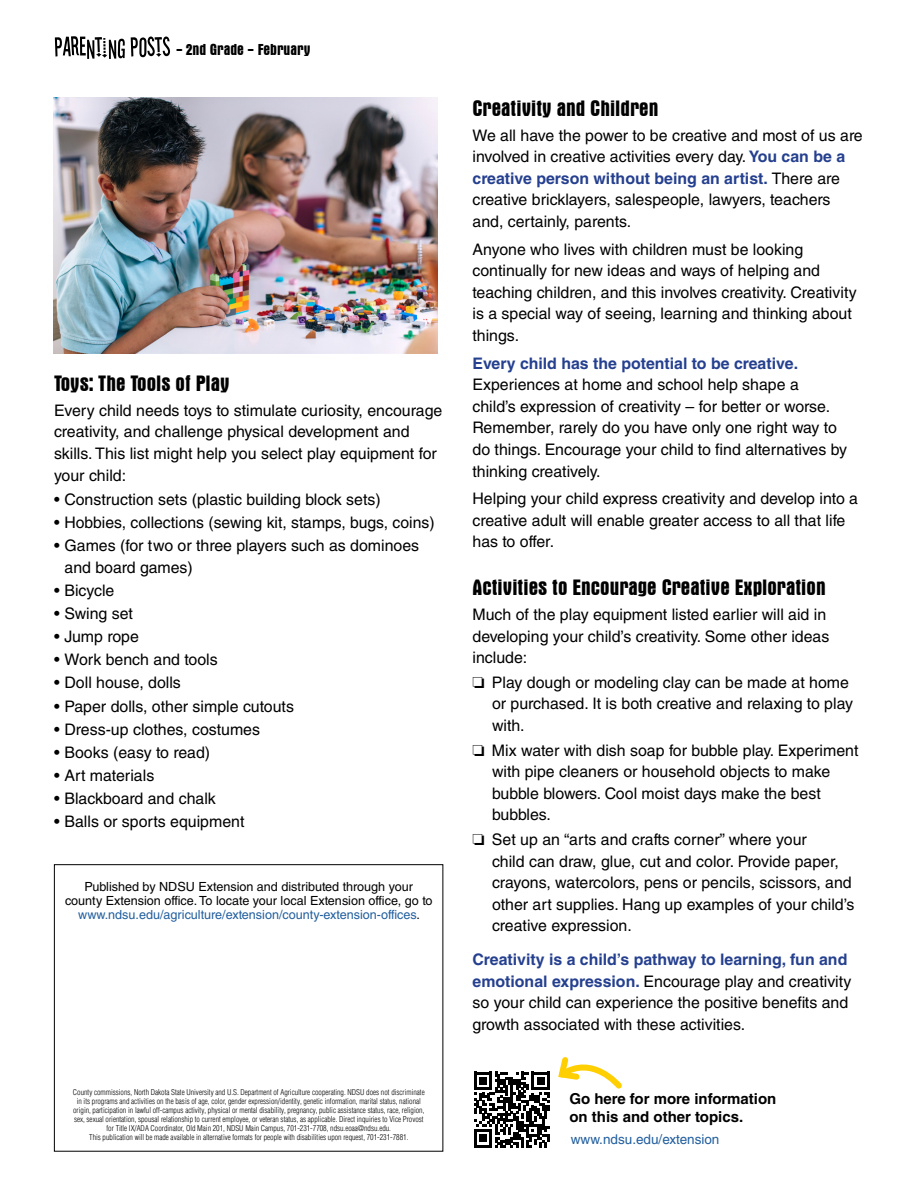
<style>
.page{position:relative;width:918px;height:1188px;background:#fff}
.page>*{position:absolute;margin:0;border:0;box-sizing:border-box;transform-origin:0 0}
.Posts_Subhead{font:700 condensed 22.5px "Aurora BT";color:#000}
.t1{font:700 condensed 16.05px "Aurora BT";color:#000}
.Posts_Body{font:15.9px/21.6px "Helvetica LT Std";color:#000}
.Posts_Numbers{font:15.9px/21.6px "Helvetica LT Std";color:#000}
.Body_Palatino{font:700 15px/18px "Helvetica LT Std";color:#000}
.Body_Palatino-2{font:13.5px "Helvetica LT Std";color:#215e9e}
.t2{font:12.6px/14.2px "Helvetica LT Std";color:#000;text-align:center}
.t3{font:300 condensed 7.8px/9px "Helvetica LT Pro";color:#000;text-align:center}
.s1{color:#215e9e}
.s2{font-weight:700;color:#25408f}
</style>
<div class="page">
<svg style="left:55px;top:36px;width:70px;height:23px"></svg>
<svg style="left:131px;top:37px;width:39px;height:20px"></svg>
<div style="left:54px;top:864px;width:389px;height:288px;border:1px solid #000"></div>
<svg style="left:474px;top:1057px;width:148px;height:91px"></svg>
<img style="left:54px;top:98px;width:383px;height:255px">
<p class="t1" style="left:176px;top:40px;width:136px">- 2nd Grade - February</p>
<p class="Posts_Subhead" style="left:54px;top:371px;width:177px">Toys: The Tools of Play</p>
<p class="Posts_Body" style="left:54px;top:399px;width:390px">Every child needs toys to stimulate curiosity, encourage creativity, and challenge physical development and skills. This list might help you select play equipment for your child:</p>
<p class="Posts_Body" style="left:54px;top:489px;width:328px">• Construction sets (plastic building block sets)</p>
<p class="Posts_Body" style="left:54px;top:512px;width:382px">• Hobbies, collections (sewing kit, stamps, bugs, coins)</p>
<p class="Posts_Body" style="left:64px;top:535px;width:356px;text-indent:-10px">• Games (for two or three players such as dominoes and board games)</p>
<p class="Posts_Body" style="left:54px;top:580px;width:62px">• Bicycle</p>
<p class="Posts_Body" style="left:54px;top:603px;width:81px">• Swing set</p>
<p class="Posts_Body" style="left:54px;top:626px;width:86px">• Jump rope</p>
<p class="Posts_Body" style="left:54px;top:649px;width:165px">• Work bench and tools</p>
<p class="Posts_Body" style="left:54px;top:672px;width:128px">• Doll house, dolls</p>
<p class="Posts_Body" style="left:54px;top:695px;width:241px">• Paper dolls, other simple cutouts</p>
<p class="Posts_Body" style="left:54px;top:718px;width:208px">• Dress-up clothes, costumes</p>
<p class="Posts_Body" style="left:54px;top:741px;width:158px">• Books (easy to read)</p>
<p class="Posts_Body" style="left:54px;top:764px;width:102px">• Art materials</p>
<p class="Posts_Body" style="left:54px;top:788px;width:163px">• Blackboard and chalk</p>
<p class="Posts_Body" style="left:54px;top:811px;width:192px">• Balls or sports equipment</p>
<p class="t2" style="left:65px;top:879px;width:369px">Published by NDSU Extension and distributed through your county Extension office. To locate your local Extension office, go to <span class="s1">www.ndsu.edu/agriculture/extension/county-extension-offices</span>.</p>
<p class="t3" style="left:73px;top:1088px;width:353px">County commissions, North Dakota State University and U.S. Department of Agriculture cooperating. NDSU does not discriminate in its programs and activities on the basis of age, color, gender expression/identity, genetic information, marital status, national origin, participation in lawful off-campus activity, physical or mental disability, pregnancy, public assistance status, race, religion, sex, sexual orientation, spousal relationship to current employee, or veteran status, as applicable. Direct inquiries to Vice Provost for Title IX/ADA Coordinator, Old Main 201, NDSU Main Campus, 701-231-7708, ndsu.eoaa@ndsu.edu.<br>This publication will be made available in alternative formats for people with disabilities upon request, 701-231-7881.</p>
<p class="Posts_Subhead" style="left:472px;top:96px;width:187px">Creativity and Children</p>
<p class="Posts_Body" style="left:472px;top:124px;width:392px">We all have the power to be creative and most of us are involved in creative activities every day. <span class="s2">You can be a creative person without being an artist.</span> There are creative bricklayers, salespeople, lawyers, teachers and, certainly, parents.</p>
<p class="Posts_Body" style="left:472px;top:238px;width:386px">Anyone who lives with children must be looking continually for new ideas and ways of helping and teaching children, and this involves creativity. Creativity is a special way of seeing, learning and thinking about things.</p>
<p class="Posts_Body" style="left:472px;top:352px;width:376px"><span class="s2">Every child has the potential to be creative.<br></span>Experiences at home and school help shape a<br>child’s expression of creativity – for better or worse.<br>Remember, rarely do you have only one right way to do things. Encourage your child to find alternatives by thinking creatively.</p>
<p class="Posts_Body" style="left:472px;top:488px;width:387px">Helping your child express creativity and develop into a creative adult will enable greater access to all that life has to offer.</p>
<p class="Posts_Subhead" style="left:472px;top:575px;width:355px">Activities to Encourage Creative Exploration</p>
<p class="Posts_Body" style="left:472px;top:604px;width:358px">Much of the play equipment listed earlier will aid in developing your child’s creativity. Some other ideas include:</p>
<p class="Posts_Numbers" style="left:492px;top:671px;width:363px;text-indent:-20px">❏ Play dough or modeling clay can be made at home or purchased. It is both creative and relaxing to play with.</p>
<p class="Posts_Numbers" style="left:492px;top:739px;width:368px;text-indent:-20px">❏ Mix water with dish soap for bubble play. Experiment with pipe cleaners or household objects to make bubble blowers. Cool moist days make the best bubbles.</p>
<p class="Posts_Numbers" style="left:492px;top:829px;width:364px;text-indent:-20px">❏ Set up an “arts and crafts corner” where your<br>child can draw, glue, cut and color. Provide paper, crayons, watercolors, pens or pencils, scissors, and other art supplies. Hang up examples of your child’s creative expression.</p>
<p class="Posts_Body" style="left:472px;top:949px;width:381px"><span class="s2">Creativity is a child’s pathway to learning, fun and emotional expression.</span> Encourage play and creativity so your child can experience the positive benefits and growth associated with these activities.</p>
<p class="Body_Palatino" style="left:569px;top:1089px;width:208px">Go here for more information on this and other topics.</p>
<p class="Body_Palatino-2" style="left:571px;top:1132px;width:150px">www.ndsu.edu/extension</p>
</div>
